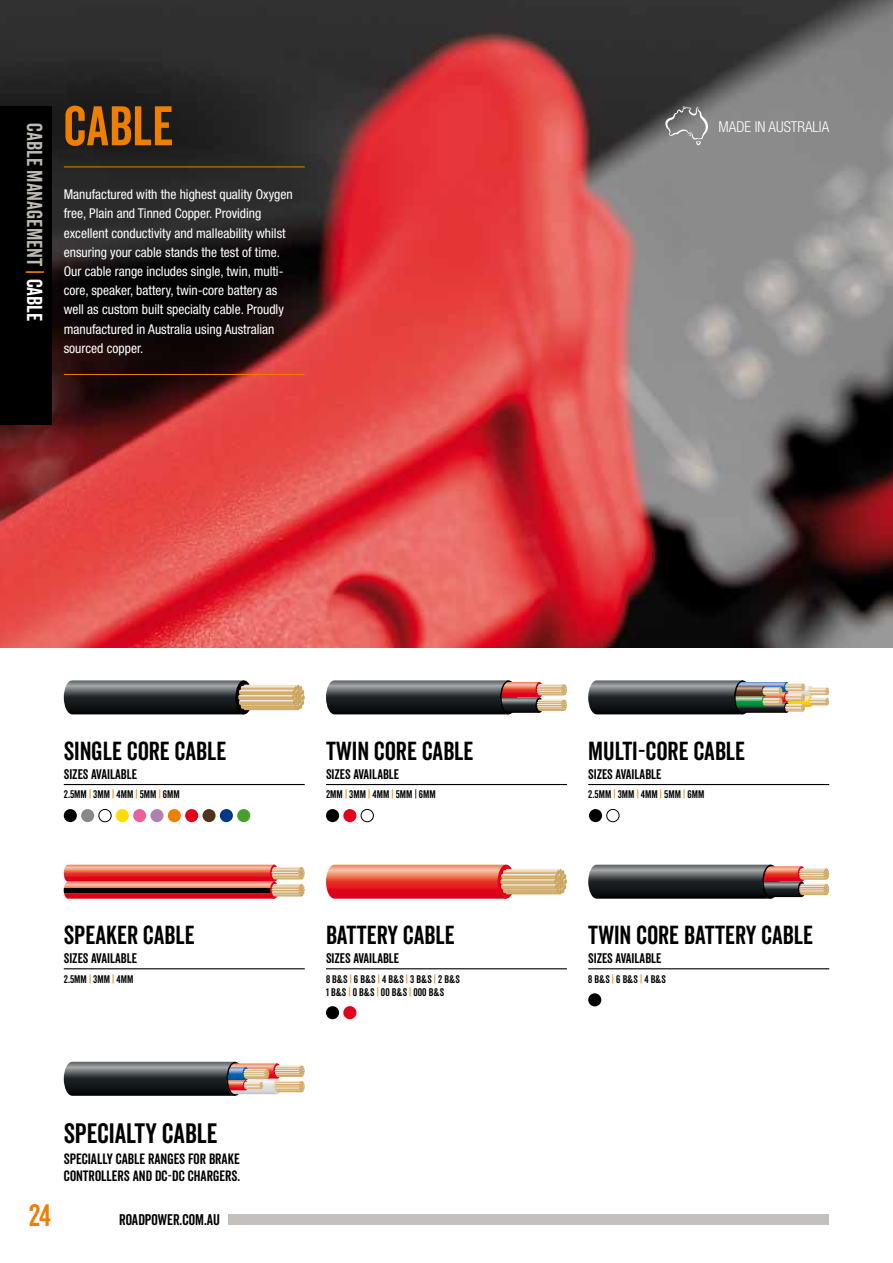
<style>
.page{position:relative;width:893px;height:1263px;background:#fff}
.page>*{position:absolute;margin:0;border:0;box-sizing:border-box;transform-origin:0 0}
.t1{font:54px "Veneer Clean";color:#ee7f00}
.t2{font:30px "Veneer Clean";color:#ee7f00}
.t3{font:27.15px "Veneer Clean";color:#000}
.t4{font:25.35px "Veneer Clean";color:#000}
.t5{font:21px "Veneer Clean";color:#bdb9b5}
.t6{font:15px "Veneer Clean";color:#000}
.t7{font:300 condensed 15px "Helvetica Neue";color:#fff}
.t8{font:14.55px/17.4px "Veneer Clean";color:#000}
.t9{font:condensed 13.5px/19.2px "Helvetica Neue";color:#fff}
.t10{font:13.5px "Veneer Clean";color:#000}
.t11{font:10.65px/12.9px "Veneer Clean";color:#000}
.s1{color:#ee7f00}
.s2{color:#fff}
</style>
<div class="page">
<img style="left:0;top:0;width:893px;height:647px">
<svg style="left:326px;top:680px;width:241px;height:34px;background:#605754"></svg>
<div style="left:361px;top:809px;width:13px;height:13px;border:1px solid #000;border-radius:50%"></div>
<div style="left:326px;top:809px;width:13px;height:13px;background:#000;border-radius:50%"></div>
<div style="left:343px;top:809px;width:13px;height:13px;background:#e2001a;border-radius:50%"></div>
<hr style="left:326px;top:784px;width:241px;height:1px;background:#000">
<svg style="left:588px;top:680px;width:241px;height:34px;background:#6c6d65"></svg>
<div style="left:606px;top:809px;width:13px;height:13px;border:1px solid #000;border-radius:50%"></div>
<div style="left:589px;top:809px;width:13px;height:13px;background:#000;border-radius:50%"></div>
<hr style="left:588px;top:784px;width:241px;height:1px;background:#000">
<div style="left:220px;top:809px;width:13px;height:13px;background:#00378b;border-radius:50%"></div>
<div style="left:64px;top:809px;width:13px;height:13px;background:#000;border-radius:50%"></div>
<div style="left:81px;top:809px;width:13px;height:13px;background:#87888a;border-radius:50%"></div>
<div style="left:133px;top:809px;width:13px;height:13px;background:#e9609b;border-radius:50%"></div>
<div style="left:168px;top:809px;width:13px;height:13px;background:#ee7f00;border-radius:50%"></div>
<div style="left:185px;top:809px;width:13px;height:13px;background:#e2001a;border-radius:50%"></div>
<div style="left:98px;top:809px;width:14px;height:13px;border:1px solid #000;border-radius:50%"></div>
<div style="left:116px;top:809px;width:13px;height:13px;background:#fd0;border-radius:50%"></div>
<div style="left:150px;top:809px;width:14px;height:13px;background:#af80b3;border-radius:50%"></div>
<div style="left:237px;top:809px;width:13px;height:13px;background:#44a12b;border-radius:50%"></div>
<div style="left:202px;top:809px;width:14px;height:13px;background:#4f331c;border-radius:50%"></div>
<hr style="left:64px;top:784px;width:241px;height:1px;background:#000">
<svg style="left:64px;top:680px;width:241px;height:34px;background:#69675e"></svg>
<hr style="left:64px;top:167px;width:241px;height:1px;background:#ee7f00">
<hr style="left:64px;top:374px;width:241px;height:1px;background:#ee7f00">
<svg style="left:665px;top:106px;width:43px;height:39px;background:#888"></svg>
<svg style="left:64px;top:1062px;width:241px;height:34px;background:#6d6764"></svg>
<svg style="left:588px;top:865px;width:241px;height:34px;background:#5f5653"></svg>
<div style="left:588px;top:993px;width:13px;height:13px;background:#000;border-radius:50%"></div>
<hr style="left:588px;top:968px;width:241px;height:1px;background:#000">
<hr style="left:64px;top:968px;width:241px;height:1px;background:#000">
<svg style="left:64px;top:865px;width:241px;height:34px;background:#cb5a51"></svg>
<div style="left:326px;top:1006px;width:13px;height:13px;background:#000;border-radius:50%"></div>
<div style="left:343px;top:1006px;width:13px;height:13px;background:#e2001a;border-radius:50%"></div>
<hr style="left:326px;top:968px;width:241px;height:1px;background:#000">
<svg style="left:326px;top:865px;width:241px;height:34px;background:#e66e60"></svg>
<div style="left:228px;top:1214px;width:601px;height:11px;background:#c4c0bc"></div>
<div style="left:0;top:106px;width:51px;height:319px;background:#000"></div>
<h3 class="t5" style="left:47px;top:123px;width:199px;rotate:90deg">CABLE MANAGEMENT <span class="s1">|</span> <span class="s2">CABLE</span></h3>
<h1 class="t1" style="left:64px;top:93px;width:107px">CABLE</h1>
<p class="t9" style="left:64px;top:185px;width:230px">Manufactured with the highest quality Oxygen free, Plain and Tinned Copper. Providing excellent conductivity and malleability whilst ensuring your cable stands the test of time.<br>Our cable range includes single, twin, multi&shy;core, speaker, battery, twin-core battery as well as custom built specialty cable. Proudly manufactured in Australia using Australian sourced copper.</p>
<p class="t7" style="left:719px;top:118px;width:112px">MADE IN AUSTRALIA</p>
<h3 class="t4" style="left:64px;top:735px;width:162px">SINGLE CORE CABLE</h3>
<p class="t10" style="left:64px;top:766px;width:75px">SIZES AVAILABLE</p>
<p class="t11" style="left:64px;top:788px;width:118px">2.5MM <span class="s1">|</span> 3MM <span class="s1">|</span> 4MM <span class="s1">|</span> 5MM <span class="s1">|</span> 6MM</p>
<h3 class="t4" style="left:64px;top:920px;width:131px">SPEAKER CABLE</h3>
<p class="t10" style="left:64px;top:950px;width:75px">SIZES AVAILABLE</p>
<p class="t11" style="left:64px;top:972px;width:71px">2.5MM <span class="s1">|</span> 3MM <span class="s1">|</span> 4MM</p>
<h3 class="t3" style="left:64px;top:1117px;width:23px">SPECIA</h3>
<h3 class="t3" style="left:126px;top:1117px;width:91px">LTY CABLE</h3>
<p class="t8" style="left:64px;top:1150px;width:178px">SPECIALLY CABLE RANGES FOR BRAKE<br>CONTROLLERS AND DC-DC CHARGERS.</p>
<h2 class="t2" style="left:29px;top:1197px;width:24px">24</h2>
<p class="t6" style="left:119px;top:1210px;width:102px">ROADPOWER.COM.AU</p>
<h3 class="t4" style="left:326px;top:735px;width:147px">TWIN CORE CABLE</h3>
<p class="t10" style="left:326px;top:766px;width:75px">SIZES AVAILABLE</p>
<p class="t11" style="left:326px;top:788px;width:111px">2MM <span class="s1">|</span> 3MM <span class="s1">|</span> 4MM <span class="s1">|</span> 5MM | 6MM</p>
<h3 class="t4" style="left:326px;top:920px;width:22px">BATTER</h3>
<h3 class="t4" style="left:387px;top:920px;width:67px">Y CABLE</h3>
<p class="t10" style="left:326px;top:950px;width:75px">SIZES AVAILABLE</p>
<p class="t11" style="left:326px;top:972px;width:135px">8 B&amp;S <span class="s1">|</span> 6 B&amp;S <span class="s1">|</span> 4 B&amp;S <span class="s1">|</span> 3 B&amp;S <span class="s1">|</span> 2 B&amp;S<br>1 B&amp;S <span class="s1">|</span> 0 B&amp;S <span class="s1">|</span> 00 B&amp;S <span class="s1">|</span> 000 B&amp;S</p>
<h3 class="t4" style="left:588px;top:735px;width:157px">MULTI-CORE CABLE</h3>
<p class="t10" style="left:588px;top:766px;width:75px">SIZES AVAILABLE</p>
<p class="t11" style="left:588px;top:788px;width:118px">2.5MM <span class="s1">|</span> 3MM <span class="s1">|</span> 4MM <span class="s1">|</span> 5MM <span class="s1">|</span> 6MM</p>
<h3 class="t4" style="left:588px;top:920px;width:118px">TWIN CORE BATTER</h3>
<h3 class="t4" style="left:746px;top:920px;width:67px">Y CABLE</h3>
<p class="t10" style="left:588px;top:950px;width:75px">SIZES AVAILABLE</p>
<p class="t11" style="left:588px;top:972px;width:79px">8 B&amp;S <span class="s1">|</span> 6 B&amp;S <span class="s1">|</span> 4 B&amp;S</p>
</div>
